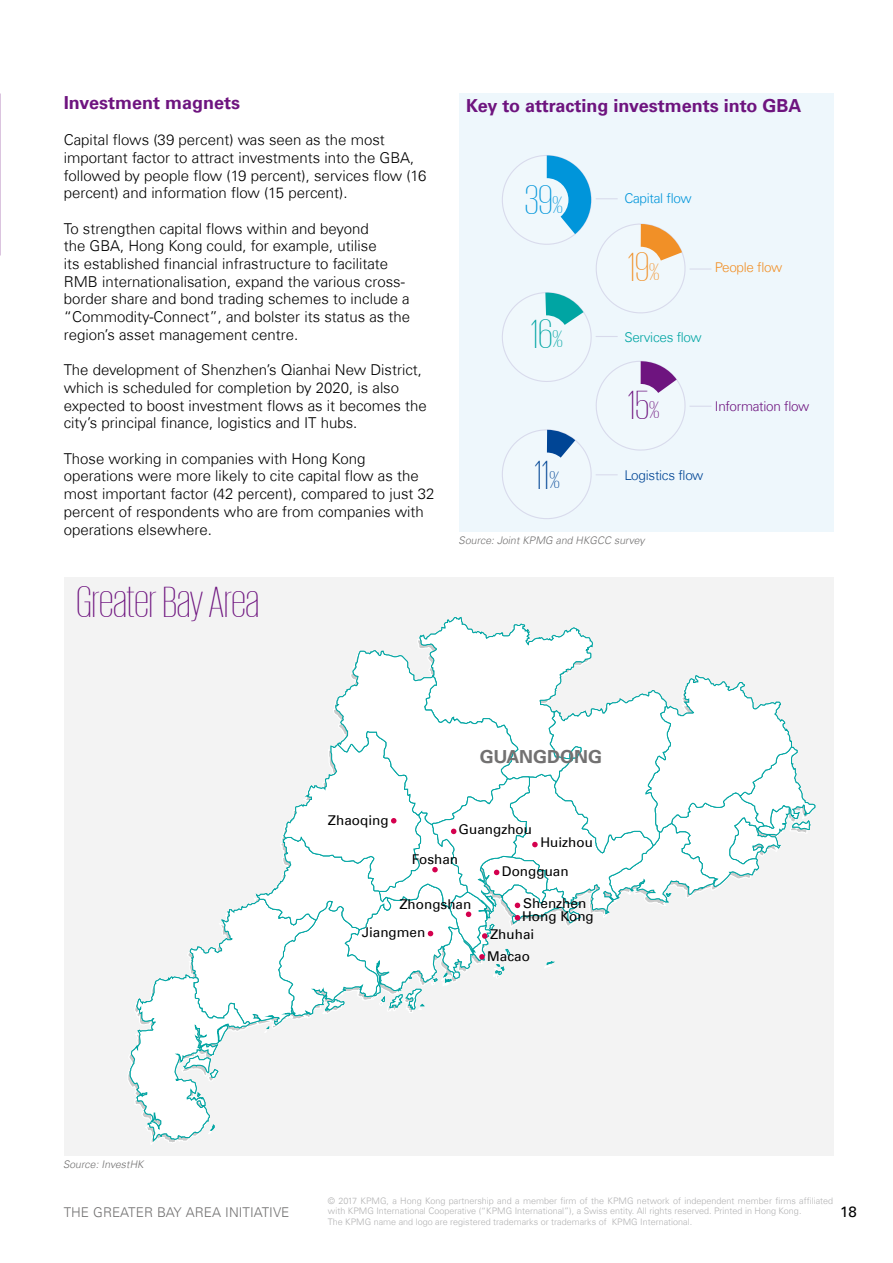
<style>
.page{position:relative;width:893px;height:1263px;background:#fff}
.page>*{position:absolute;margin:0;border:0;box-sizing:border-box;transform-origin:0 0}
.t1{font:200 45px "KPMG";letter-spacing:-.005em;color:#6e147f}
.t2{font:200 42px "KPMG";color:#0095da}
.t3{font:200 42px "KPMG";color:#f19027}
.t4{font:200 42px "KPMG";color:#004595}
.t5{font:200 42px "KPMG";color:#00a5a3}
.t6{font:200 42px "KPMG";color:#6e147f}
.t7{font:700 18px "Universfor KPMG";color:#6e147f}
.t8{font:700 18px "Universfor KPMG";color:#727171}
.t9{font:300 15px/17.7px "Universfor KPMG";color:#000}
.t10{font:15px "Universfor KPMG";color:#000}
.t11{font:13.5px/13.5px "Universfor KPMG";color:#000}
.t12{font:300 13.5px "Universfor KPMG";color:#727171}
.t13{font:300 13.5px "Universfor KPMG";letter-spacing:-.02em;color:#6e147f}
.t14{font:300 13.5px "Universfor KPMG";letter-spacing:-.02em;color:#004595}
.t15{font:300 13.5px "Universfor KPMG";letter-spacing:-.02em;color:#00a5a3}
.t16{font:300 13.5px "Universfor KPMG";letter-spacing:-.02em;color:#0095da}
.t17{font:300 13.5px "Universfor KPMG";letter-spacing:-.02em;color:#f19027}
.t18{font:italic 300 10.5px "Universfor KPMG";color:#727171}
.t19{font:300 9px/10.5px "Universfor KPMG";color:#b1b1b2}
.s1{font-size:24.45px}
</style>
<div class="page">
<div style="left:64px;top:577px;width:769px;height:579px;background:#f3f3f3"></div>
<div style="left:459px;top:94px;width:374px;height:438px;background:#eef7fc"></div>
<svg style="left:502px;top:155px;width:209px;height:364px"></svg>
<svg style="left:128px;top:617px;width:687px;height:527px"></svg>
<p class="t7" style="left:64px;top:92px;width:178px">Investment magnets</p>
<p class="t9" style="left:64px;top:131px;width:364px">Capital flows (39 percent) was seen as the most important factor to attract investments into the GBA, followed by people flow (19 percent), services flow (16 percent) and information flow (15 percent).</p>
<p class="t9" style="left:64px;top:219px;width:348px">To strengthen capital flows within and beyond<br>the GBA, Hong Kong could, for example, utilise<br>its established financial infrastructure to facilitate RMB internationalisation, expand the various cross&shy;border share and bond trading schemes to include a “Commodity-Connect”, and bolster its status as the region’s asset management centre.</p>
<p class="t9" style="left:64px;top:361px;width:365px">The development of Shenzhen’s Qianhai New District, which is scheduled for completion by 2020, is also expected to boost investment flows as it becomes the city’s principal finance, logistics and IT hubs.</p>
<p class="t9" style="left:64px;top:450px;width:372px">Those working in companies with Hong Kong operations were more likely to cite capital flow as the most important factor (42 percent), compared to just 32 percent of respondents who are from companies with operations elsewhere.</p>
<h1 class="t1" style="left:77px;top:580px;width:184px">Greater Bay Area</h1>
<p class="t7" style="left:466px;top:95px;width:336px">Key to attracting investments into GBA</p>
<h2 class="t2" style="left:525px;top:180px;width:39px">39<span class="s1">%</span></h2>
<h2 class="t5" style="left:531px;top:314px;width:33px">16<span class="s1">%</span></h2>
<h2 class="t4" style="left:535px;top:454px;width:26px">11<span class="s1">%</span></h2>
<p class="t16" style="left:624px;top:190px;width:69px">Capital flow</p>
<h2 class="t3" style="left:628px;top:246px;width:33px">19<span class="s1">%</span></h2>
<p class="t17" style="left:715px;top:259px;width:69px">People flow</p>
<p class="t15" style="left:624px;top:329px;width:79px">Services flow</p>
<h2 class="t6" style="left:628px;top:385px;width:33px">15<span class="s1">%</span></h2>
<p class="t13" style="left:715px;top:398px;width:96px">Information flow</p>
<p class="t14" style="left:624px;top:467px;width:81px">Logistics flow</p>
<p class="t18" style="left:459px;top:534px;width:190px">Source: Joint KPMG and HKGCC survey</p>
<p class="t8" style="left:480px;top:746px;width:124px">GUANGDONG</p>
<p class="t18" style="left:63px;top:1158px;width:84px">Source: InvestHK</p>
<p class="t11" style="left:328px;top:813px;width:62px">Zhaoqing</p>
<p class="t11" style="left:459px;top:822px;width:75px">Guangzhou</p>
<p class="t11" style="left:502px;top:864px;width:68px">Dongguan</p>
<p class="t11" style="left:522px;top:896px;width:73px">Shenzhen<br>Hong Kong</p>
<p class="t11" style="left:487px;top:924px;width:49px;line-height:21.3px">Zhuhai<br>Macao</p>
<p class="t11" style="left:540px;top:836px;width:54px">Huizhou</p>
<p class="t11" style="left:412px;top:852px;width:48px">Foshan</p>
<p class="t11" style="left:399px;top:897px;width:73px">Zhongshan</p>
<p class="t11" style="left:362px;top:925px;width:65px">Jiangmen</p>
<p class="t19" style="left:328px;top:1195px;width:507px">© 2017 KPMG, a Hong Kong partnership and a member firm of the KPMG network of independent member firms affiliated with KPMG International Cooperative (“KPMG International”), a Swiss entity. All rights reserved. Printed in Hong Kong.<br>The KPMG name and logo are registered trademarks or trademarks of KPMG International.</p>
<p class="t12" style="left:64px;top:1204px;width:227px">THE GREATER BAY AREA INITIATIVE</p>
<p class="t10" style="left:840px;top:1203px;width:18px">18</p>
</div>
